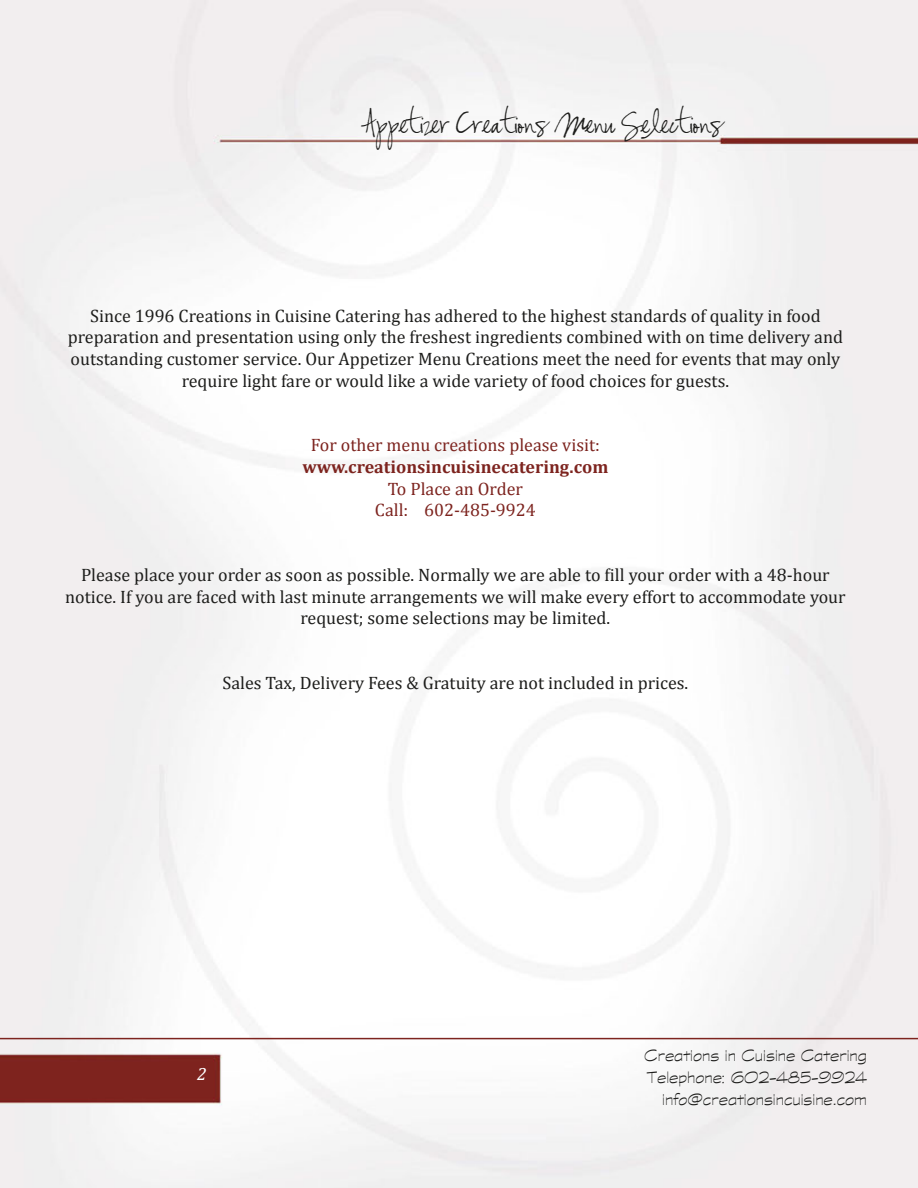
<style>
.page{position:relative;width:918px;height:1188px;background:#fff}
.page>*{position:absolute;margin:0;border:0;box-sizing:border-box;transform-origin:0 0}
.t1{font:43.5px "Susie's Hand";color:#1d1d1b}
.t2{font:18px/21.6px "Cambria";color:#1d1d1b;text-align:center}
.t3{font:18px/21.6px "Graphite Light ATT";color:#1d1d1b;text-align:right}
.t4{font:18px/21.6px "Cambria";color:#7d241f;text-align:center}
.t5{font:700 18px "Cambria";color:#7d241f}
.t6{font:italic 18px "Cambria";color:#fff}
</style>
<div class="page">
<img style="left:0;top:0;width:918px;height:1188px">
<hr style="left:0;top:1038px;width:918px;height:1px;background:#7d241f">
<h1 class="t1" style="left:361px;top:104px;width:364px">Appetizer Creations Menu Selections</h1>
<p class="t2" style="left:68px;top:305px;width:777px">Since 1996 Creations in Cuisine Catering has adhered to the highest standards of quality in food preparation and presentation using only the freshest ingredients combined with on time delivery and outstanding customer service. Our Appetizer Menu Creations meet the need for events that may only require light fare or would like a wide variety of food choices for guests.</p>
<p class="t4" style="left:311px;top:434px;width:291px">For other menu creations please visit:</p>
<p class="t5" style="left:302px;top:454px;width:307px">www.creationsincuisinecatering.com</p>
<p class="t4" style="left:375px;top:478px;width:162px">To Place an Order<br>Call: 602-485-9924</p>
<p class="t2" style="left:65px;top:564px;width:782px">Please place your order as soon as possible. Normally we are able to fill your order with a 48-hour notice. If you are faced with last minute arrangements we will make every effort to accommodate your request; some selections may be limited.</p>
<p class="t2" style="left:222px;top:672px;width:467px">Sales Tax, Delivery Fees &amp; Gratuity are not included in prices.</p>
<p class="t6" style="left:197px;top:1061px;width:11px">2</p>
<p class="t3" style="left:644px;top:1044px;width:224px">Creations in Cuisine Catering<br>Telephone: 602-485-9924 info@creationsincuisine.com</p>
</div>
